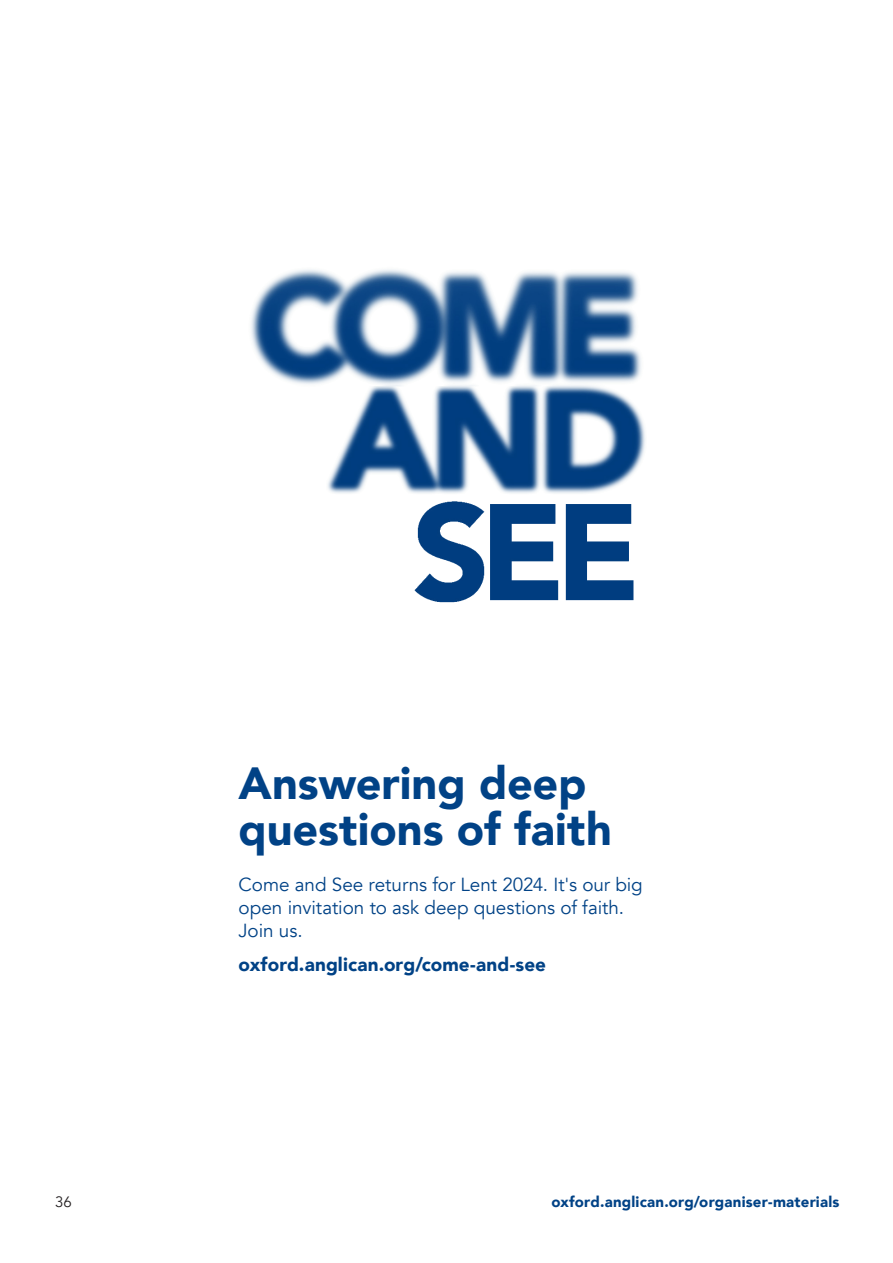
<style>
.page{position:relative;width:893px;height:1263px;background:#fff}
.page>*{position:absolute;margin:0;border:0;box-sizing:border-box;transform-origin:0 0}
.t1{font:900 45px/46.5px "Avenir";color:#014286}
.t2{font:18.9px/23px "Avenir";color:#014286}
.t3{font:900 18.9px "Avenir";letter-spacing:.005em;color:#014286}
.t4{font:900 15px "Avenir";letter-spacing:.015em;color:#014286}
.t5{font:15px "Avenir";color:#231f20}
</style>
<div class="page">
<img style="left:251px;top:269px;width:395px;height:334px">
<p class="t1" style="left:239px;top:759px;width:375px">Answering deep questions of faith</p>
<p class="t2" style="left:239px;top:873px;width:406px">Come and See returns for Lent 2024. It's our big open invitation to ask deep questions of faith.<br>Join us.</p>
<p class="t3" style="left:239px;top:948px;width:309px">oxford.anglican.org/come-and-see</p>
<p class="t5" style="left:55px;top:1193px;width:18px">36</p>
<p class="t4" style="left:551px;top:1189px;width:290px">oxford.anglican.org/organiser-materials</p>
</div>
